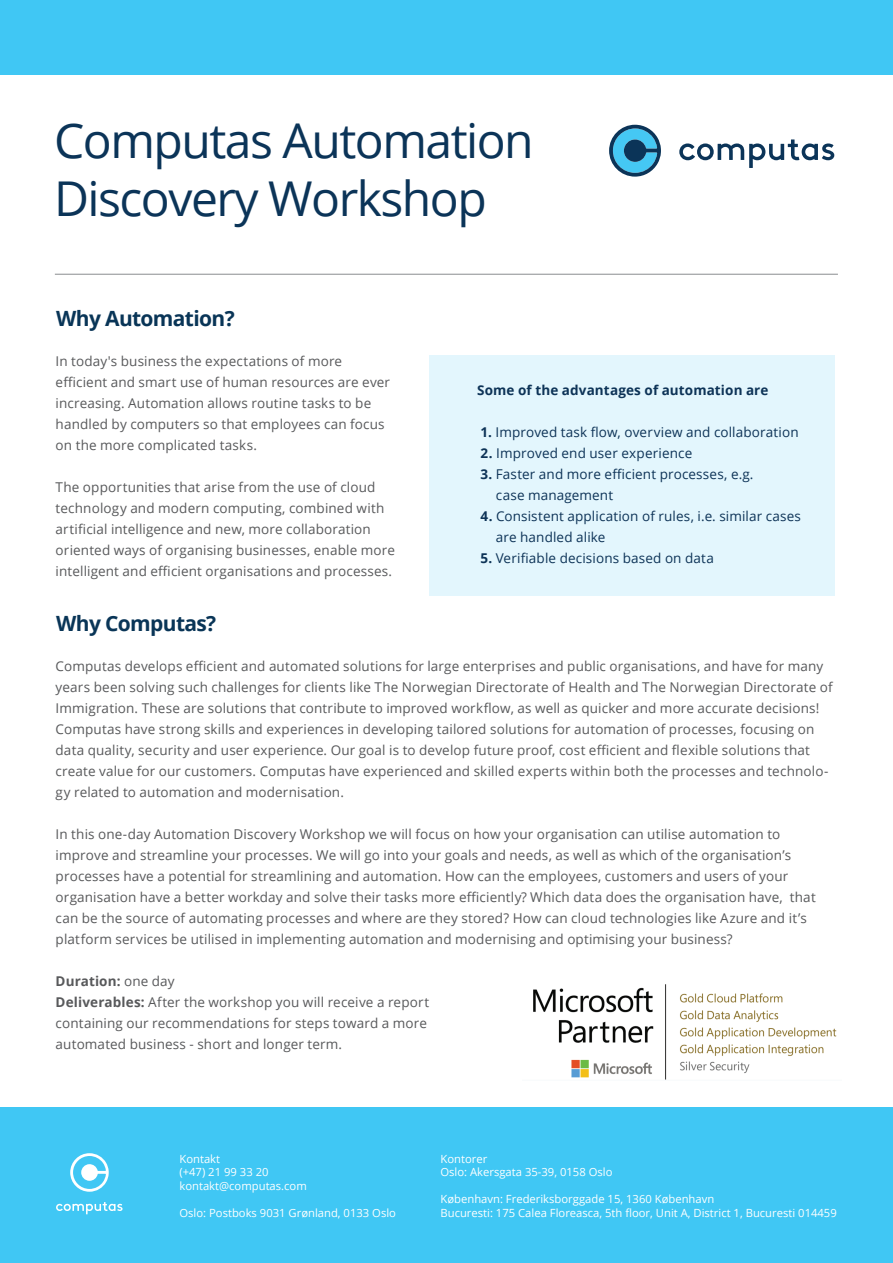
<style>
.page{position:relative;width:893px;height:1263px;background:#fff}
.page>*{position:absolute;margin:0;border:0;box-sizing:border-box;transform-origin:0 0}
.t1{font:48px/57.6px "Open Sans";letter-spacing:-.03em;color:#0b3458}
.t2{font:700 21px "Open Sans";letter-spacing:-.03em;color:#093557}
.t3{font:13.5px/21px "Open Sans";letter-spacing:.01em;color:#58595b}
.t4{font:13.5px/21px "Open Sans";letter-spacing:.01em;color:#0d3357}
.t5{font:700 13.5px "Open Sans";letter-spacing:.01em;color:#0d3357}
.t6{font:11.25px/13.5px "Open Sans";color:#fff}
.s1{font-weight:700}
</style>
<div class="page">
<div style="left:429px;top:355px;width:405px;height:241px;background:#e3f6fd"></div>
<svg style="left:609px;top:125px;width:52px;height:52px"></svg>
<svg style="left:679px;top:139px;width:155px;height:29px"></svg>
<hr style="left:55px;top:274px;width:783px;height:1px;background:#8a8c8f">
<div style="left:0;top:1108px;width:893px;height:155px;background:#40c7f4"></div>
<svg style="left:56px;top:1153px;width:67px;height:61px"></svg>
<div style="left:0;top:0;width:893px;height:74px;background:#40c7f4"></div>
<img style="left:533px;top:984px;width:304px;height:96px">
<h1 class="t1" style="left:54px;top:111px;width:481px">Computas Automation<br>Discovery Workshop</h1>
<h2 class="t2" style="left:56px;top:304px;width:180px">Why Automation?</h2>
<p class="t3" style="left:56px;top:350px;width:336px">In today's business the expectations of more efficient and smart use of human resources are ever increasing. Automation allows routine tasks to be handled by computers so that employees can focus on the more complicated tasks.</p>
<p class="t3" style="left:56px;top:476px;width:341px">The opportunities that arise from the use of cloud technology and modern computing, combined with artificial intelligence and new, more collaboration oriented ways of organising businesses, enable more intelligent and efficient organisations and processes.</p>
<p class="t5" style="left:477px;top:380px;width:293px">Some of the advantages of automation are</p>
<p class="t4" style="left:480px;top:421px;width:320px"><span class="s1">1.</span> Improved task flow, overview and collaboration</p>
<p class="t4" style="left:480px;top:442px;width:213px"><span class="s1">2.</span> Improved end user experience</p>
<p class="t4" style="left:496px;top:463px;width:259px;text-indent:-15px"><span class="s1">3.</span> Faster and more efficient processes, e.g. case management</p>
<p class="t4" style="left:496px;top:505px;width:307px;text-indent:-15px"><span class="s1">4.</span> Consistent application of rules, i.e. similar cases are handled alike</p>
<p class="t4" style="left:480px;top:547px;width:235px"><span class="s1">5.</span> Verifiable decisions based on data</p>
<h2 class="t2" style="left:56px;top:609px;width:162px">Why Computas?</h2>
<p class="t3" style="left:56px;top:655px;width:778px">Computas develops efficient and automated solutions for large enterprises and public organisations, and have for many years been solving such challenges for clients like The Norwegian Directorate of Health and The Norwegian Directorate of Immigration. These are solutions that contribute to improved workflow, as well as quicker and more accurate decisions!<br>Computas have strong skills and experiences in developing tailored solutions for automation of processes, focusing on data quality, security and user experience. Our goal is to develop future proof, cost efficient and flexible solutions that create value for our customers. Computas have experienced and skilled experts within both the processes and technolo&shy;gy related to automation and modernisation.</p>
<p class="t3" style="left:56px;top:823px;width:762px">In this one-day Automation Discovery Workshop we will focus on how your organisation can utilise automation to improve and streamline your processes. We will go into your goals and needs, as well as which of the organisation’s processes have a potential for streamlining and automation. How can the employees, customers and users of your organisation have a better workday and solve their tasks more efficiently? Which data does the organisation have, that can be the source of automating processes and where are they stored? How can cloud technologies like Azure and it’s platform services be utilised in implementing automation and modernising and optimising your business?</p>
<p class="t3" style="left:56px;top:970px;width:375px"><span class="s1">Duration:</span> one day<br><span class="s1">Deliverables:</span> After the workshop you will receive a report containing our recommendations for steps toward a more automated business - short and longer term.</p>
<p class="t6" style="left:179px;top:1151px;width:129px">Kontakt<br>(+47) 21 99 33 20 kontakt@computas.com</p>
<p class="t6" style="left:179px;top:1205px;width:218px">Oslo: Postboks 9031 Grønland, 0133 Oslo</p>
<p class="t6" style="left:440px;top:1151px;width:174px">Kontorer<br>Oslo: Akersgata 35-39, 0158 Oslo</p>
<p class="t6" style="left:440px;top:1192px;width:398px">København: Frederiksborggade 15, 1360 København<br>Bucuresti: 175 Calea Floreasca, 5th floor, Unit A, District 1, Bucuresti 014459</p>
</div>
